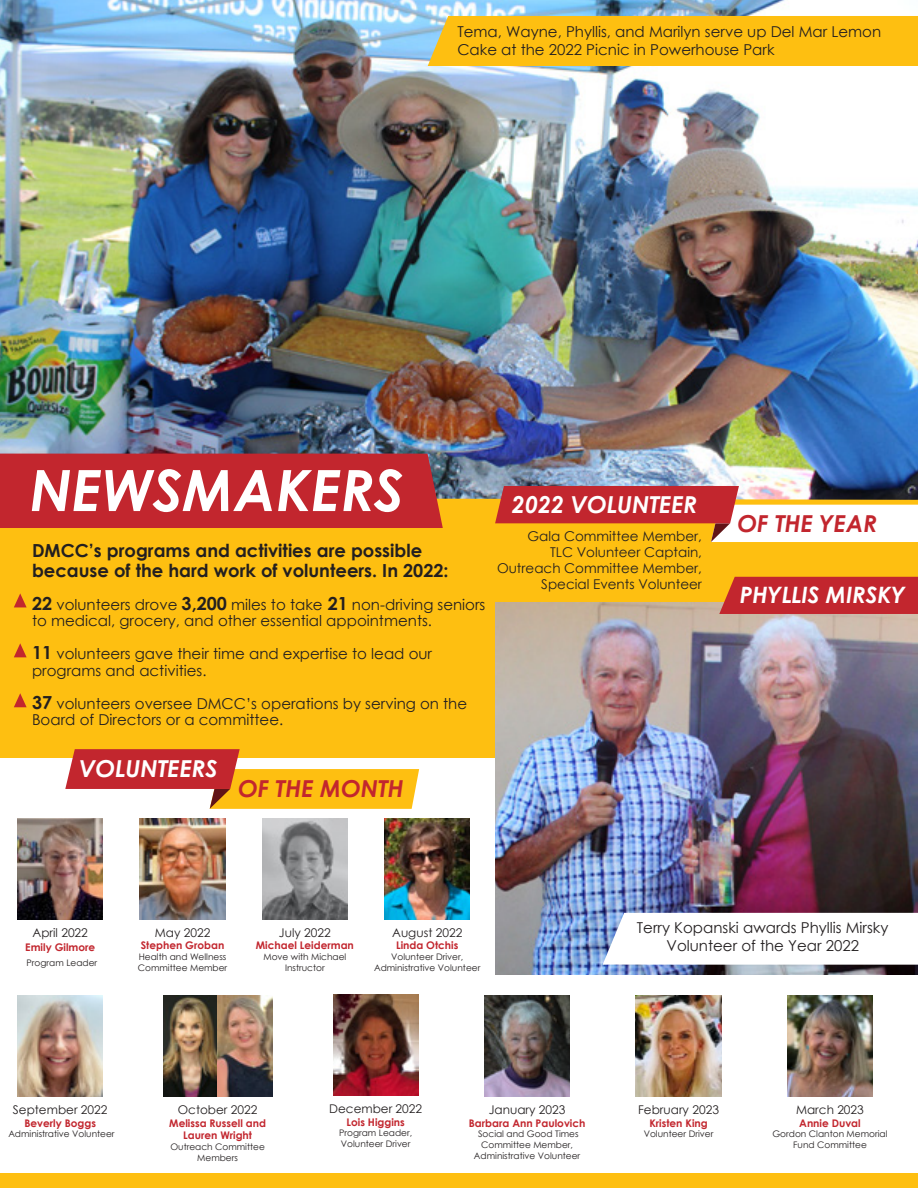
<style>
.page{position:relative;width:918px;height:1188px;background:#fff}
.page>*{position:absolute;margin:0;border:0;box-sizing:border-box;transform-origin:0 0}
.t1{font:italic 700 57px "Century Gothic";color:#fff}
.t2{font:italic 700 23.4px "Century Gothic";color:#fff}
.t3{font:italic 700 23.4px "Century Gothic";color:#c2262e}
.t4{font:italic 700 22.5px "Century Gothic";color:#fff}
.t5{font:700 18px/19.5px "Century Gothic";color:#231f20}
.t6{font:15px/16.5px "Century Gothic";color:#231f20}
.t7{font:13.5px/16.2px "Century Gothic";color:#231f20;text-align:right}
.t8{font:12px "Century Gothic";color:#231f20}
.t9{font:700 10.5px/12.6px "Century Gothic";color:#c2262e;text-align:center}
.t10{font:9px/10.8px "Century Gothic";color:#231f20;text-align:center}
.s1{font-weight:700;font-size:18px}
</style>
<div class="page">
<div style="left:0;top:470px;width:918px;height:288px;background:#febf11"></div>
<img style="left:495px;top:602px;width:423px;height:373px">
<div style="left:0;top:1173px;width:918px;height:15px;background:#febf11"></div>
<img style="left:0;top:0;width:918px;height:499px">
<div style="left:0;top:454px;width:443px;height:74px;background:#c2262e"></div>
<img style="left:18px;top:818px;width:85px;height:101px">
<img style="left:18px;top:996px;width:85px;height:100px">
<img style="left:140px;top:818px;width:85px;height:101px">
<img style="left:163px;top:996px;width:109px;height:100px">
<img style="left:262px;top:818px;width:86px;height:101px">
<img style="left:333px;top:995px;width:85px;height:100px">
<img style="left:636px;top:996px;width:85px;height:100px">
<img style="left:385px;top:818px;width:85px;height:101px">
<img style="left:485px;top:996px;width:85px;height:100px">
<img style="left:787px;top:996px;width:86px;height:100px">
<div style="left:428px;top:16px;width:490px;height:50px;background:#febf11"></div>
<svg style="left:14px;top:593px;width:13px;height:14px"></svg>
<svg style="left:14px;top:643px;width:13px;height:14px"></svg>
<svg style="left:14px;top:693px;width:13px;height:14px"></svg>
<svg style="left:495px;top:486px;width:423px;height:56px"></svg>
<svg style="left:65px;top:749px;width:354px;height:60px"></svg>
<svg style="left:603px;top:913px;width:315px;height:52px"></svg>
<div style="left:719px;top:577px;width:199px;height:37px;background:#c2262e"></div>
<p class="t6" style="left:457px;top:22px;width:425px;line-height:18px">Tema, Wayne, Phyllis, and Marilyn serve up Del Mar Lemon<br>Cake at the 2022 Picnic in Powerhouse Park</p>
<h1 class="t1" style="left:30px;top:447px;width:375px">NEWSMAKERS</h1>
<p class="t5" style="left:32px;top:540px;width:418px">DMCC’s programs and activities are possible because of the hard work of volunteers. In 2022:</p>
<p class="t6" style="left:32px;top:596px;width:455px"><span class="s1">22</span> volunteers drove <span class="s1">3,200</span> miles to take <span class="s1">21</span> non-driving seniors to medical, grocery, and other essential appointments.</p>
<p class="t6" style="left:32px;top:646px;width:402px"><span class="s1">11</span> volunteers gave their time and expertise to lead our programs and activities.</p>
<p class="t6" style="left:32px;top:695px;width:437px"><span class="s1">37</span> volunteers oversee DMCC’s operations by serving on the<br>Board of Directors or a committee.</p>
<h2 class="t2" style="left:512px;top:487px;width:187px">2022 VOLUNTEER</h2>
<p class="t7" style="left:497px;top:527px;width:207px">Gala Committee Member,<br>TLC Volunteer Captain,<br>Outreach Committee Member,<br>Special Events Volunteer</p>
<h2 class="t2" style="left:79px;top:751px;width:140px">VOLUNTEERS</h2>
<h2 class="t3" style="left:238px;top:770px;width:167px">OF THE MONTH</h2>
<h2 class="t3" style="left:738px;top:505px;width:141px">OF THE YEAR</h2>
<h3 class="t4" style="left:740px;top:578px;width:167px">PHYLLIS MIRSKY</h3>
<p class="t8" style="left:33px;top:924px;width:57px">April 2022</p>
<p class="t9" style="left:25px;top:941px;width:71px">Emily Gilmore</p>
<p class="t10" style="left:27px;top:957px;width:72px">Program Leader</p>
<p class="t8" style="left:155px;top:924px;width:57px">May 2022</p>
<p class="t9" style="left:141px;top:939px;width:85px">Stephen Groban</p>
<p class="t10" style="left:138px;top:951px;width:91px;text-align:left">Health and Wellness<br>Committee Member</p>
<p class="t8" style="left:279px;top:924px;width:53px">July 2022</p>
<p class="t9" style="left:256px;top:939px;width:100px">Michael Leiderman</p>
<p class="t10" style="left:263px;top:951px;width:84px">Move with Michael<br>Instructor</p>
<p class="t8" style="left:392px;top:924px;width:72px">August 2022</p>
<p class="t9" style="left:396px;top:939px;width:64px">Linda Otchis</p>
<p class="t10" style="left:374px;top:951px;width:108px">Volunteer Driver,<br>Administrative Volunteer</p>
<p class="t6" style="left:637px;top:919px;width:253px;line-height:18px;text-align:center">Terry Kopanski awards Phyllis Mirsky<br>Volunteer of the Year 2022</p>
<p class="t8" style="left:13px;top:1101px;width:96px">September 2022</p>
<p class="t9" style="left:24px;top:1116px;width:73px">Beverly Boggs</p>
<p class="t10" style="left:8px;top:1129px;width:108px">Administrative Volunteer</p>
<p class="t8" style="left:178px;top:1101px;width:81px">October 2022</p>
<p class="t9" style="left:169px;top:1116px;width:98px">Melissa Russell and<br>Lauren Wright</p>
<p class="t10" style="left:170px;top:1141px;width:96px">Outreach Committee<br>Members</p>
<p class="t8" style="left:329px;top:1100px;width:95px">December 2022</p>
<p class="t9" style="left:347px;top:1115px;width:60px">Lois Higgins</p>
<p class="t10" style="left:339px;top:1128px;width:75px;text-align:left">Program Leader,<br>Volunteer Driver</p>
<p class="t8" style="left:489px;top:1101px;width:78px">January 2023</p>
<p class="t9" style="left:469px;top:1116px;width:118px">Barbara Ann Paulovich</p>
<p class="t10" style="left:474px;top:1129px;width:108px">Social and Good Times<br>Committee Member,<br>Administrative Volunteer</p>
<p class="t8" style="left:638px;top:1101px;width:82px">February 2023</p>
<p class="t9" style="left:649px;top:1116px;width:60px">Kristen King</p>
<p class="t10" style="left:644px;top:1129px;width:71px">Volunteer Driver</p>
<p class="t8" style="left:796px;top:1101px;width:69px">March 2023</p>
<p class="t9" style="left:799px;top:1116px;width:63px">Annie Duval</p>
<p class="t10" style="left:772px;top:1129px;width:117px">Gordon Clanton Memorial<br>Fund Committee</p>
</div>
